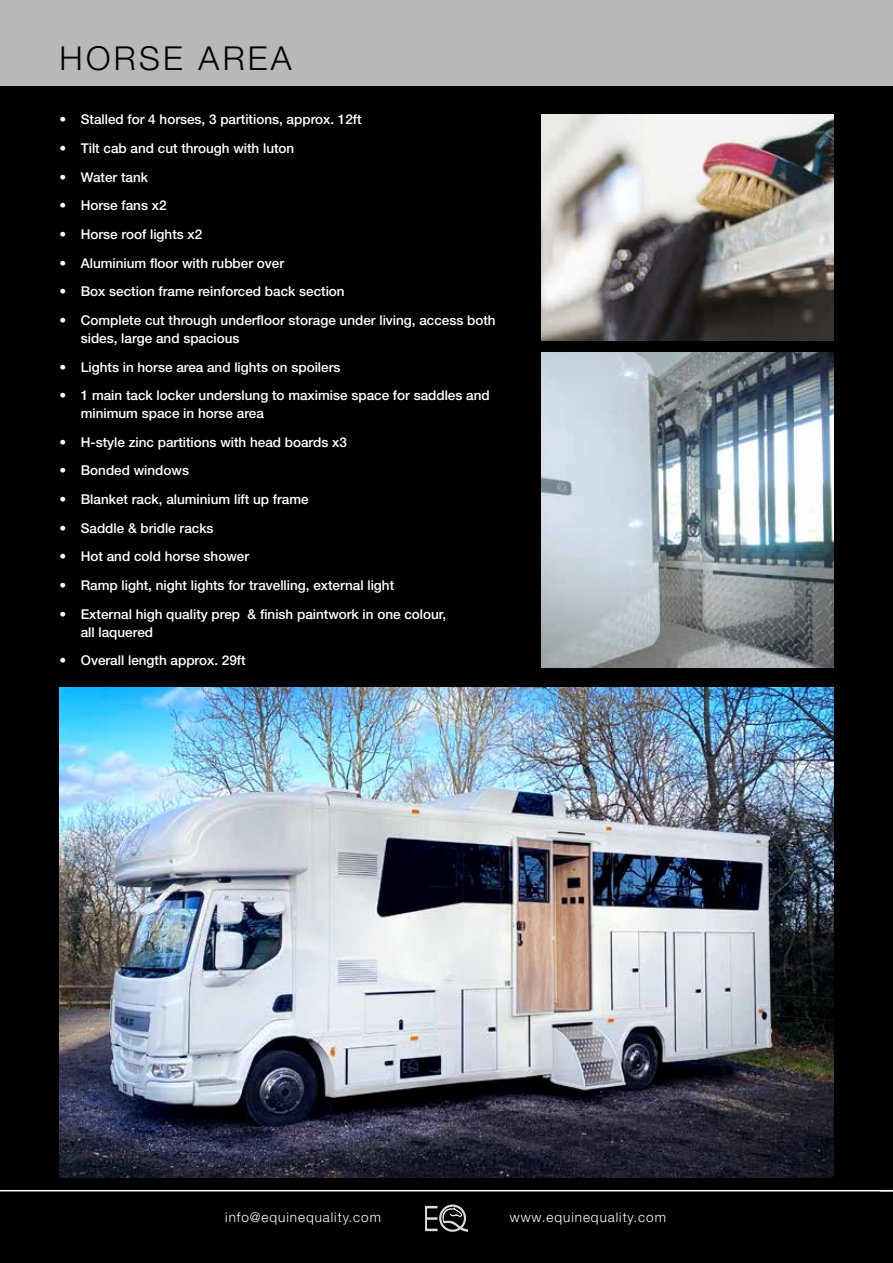
<style>
.page{position:relative;width:893px;height:1263px;background:#000}
.page>*{position:absolute;margin:0;border:0;box-sizing:border-box;transform-origin:0 0}
.t1{font:300 33px "Helvetica Neue LT Std";letter-spacing:.1em;color:#000}
.t2{font:500 13.5px/18px "Helvetica Neue LT Std";color:#fff}
.t3{font:300 13.5px "Helvetica Neue LT Std";letter-spacing:.07em;color:#fff}
</style>
<div class="page">
<img style="left:60px;top:687px;width:773px;height:491px">
<hr style="left:0;top:1190px;width:893px;height:1px;background:#fff">
<div style="left:0;top:0;width:893px;height:85px;background:#b8b8b8"></div>
<img style="left:542px;top:352px;width:291px;height:316px">
<img style="left:542px;top:115px;width:291px;height:225px">
<svg style="left:425px;top:1204px;width:43px;height:28px"></svg>
<h1 class="t1" style="left:60px;top:39px;width:234px">HORSE AREA</h1>
<p class="t2" style="left:60px;top:111px;width:304px">• Stalled for 4 horses, 3 partitions, approx. 12ft</p>
<p class="t2" style="left:60px;top:139px;width:236px">• Tilt cab and cut through with luton</p>
<p class="t2" style="left:60px;top:168px;width:90px">• Water tank</p>
<p class="t2" style="left:60px;top:196px;width:109px">• Horse fans x2</p>
<p class="t2" style="left:60px;top:225px;width:144px">• Horse roof lights x2</p>
<p class="t2" style="left:60px;top:254px;width:226px">• Aluminium floor with rubber over</p>
<p class="t2" style="left:60px;top:282px;width:287px">• Box section frame reinforced back section</p>
<p class="t2" style="left:81px;top:311px;width:416px;text-indent:-21px">• Complete cut through underfloor storage under living, access both sides, large and spacious</p>
<p class="t2" style="left:60px;top:358px;width:282px">• Lights in horse area and lights on spoilers</p>
<p class="t2" style="left:81px;top:386px;width:410px;text-indent:-21px">• 1 main tack locker underslung to maximise space for saddles and minimum space in horse area</p>
<p class="t2" style="left:60px;top:433px;width:289px">• H-style zinc partitions with head boards x3</p>
<p class="t2" style="left:60px;top:461px;width:131px">• Bonded windows</p>
<p class="t2" style="left:60px;top:490px;width:251px">• Blanket rack, aluminium lift up frame</p>
<p class="t2" style="left:60px;top:519px;width:156px">• Saddle &amp; bridle racks</p>
<p class="t2" style="left:60px;top:547px;width:191px">• Hot and cold horse shower</p>
<p class="t2" style="left:60px;top:576px;width:336px">• Ramp light, night lights for travelling, external light</p>
<p class="t2" style="left:81px;top:605px;width:367px;text-indent:-21px">• External high quality prep &amp; finish paintwork in one colour, all laquered</p>
<p class="t2" style="left:60px;top:651px;width:188px">• Overall length approx. 29ft</p>
<p class="t3" style="left:225px;top:1208px;width:157px">info@equinequality.com</p>
<p class="t3" style="left:510px;top:1208px;width:158px">www.equinequality.com</p>
</div>
